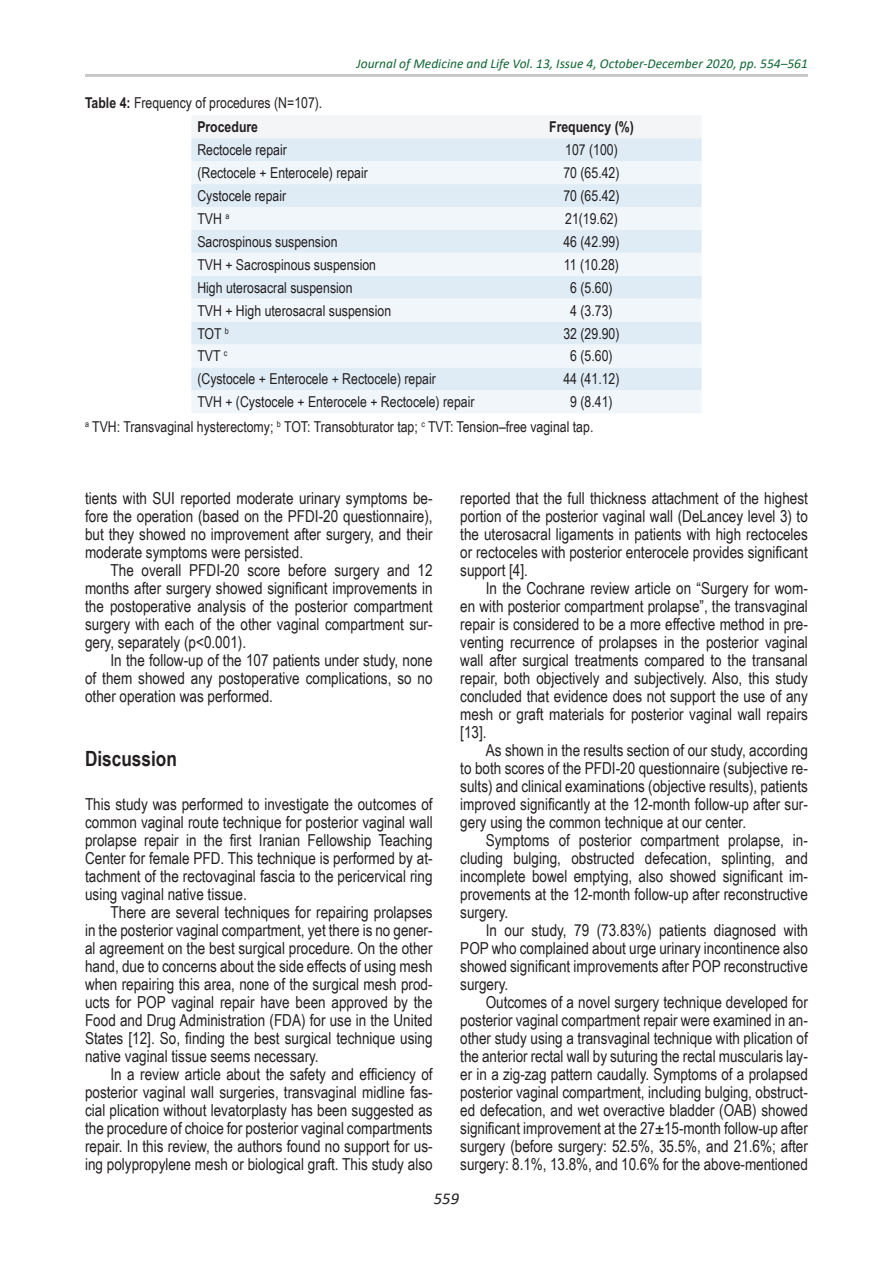
<style>
.page{position:relative;width:893px;height:1263px;background:#fff}
.page>*{position:absolute;margin:0;border:0;box-sizing:border-box;transform-origin:0 0}
.title_2{font:700 21px "Arial Narrow";color:#231f20}
.alineat{font:16.5px/18px "Arial Narrow";color:#231f20;text-align:justify}
.text{font:16.5px/18px "Arial Narrow";color:#231f20;text-align:justify}
.t1{font:italic 16.5px "Calibri";color:#231f20}
.scris_in_tabel{font:15px "Arial Narrow";color:#231f20}
.figure_legend{font:15px "Arial Narrow";color:#231f20}
.scris_in_tabel-2{font:700 15px "Arial Narrow";color:#231f20}
.t2{font:italic 13.5px "Calibri";color:#126635}
.s1{font-weight:700}
</style>
<div class="page">
<hr style="left:85px;top:74px;width:723px;height:3px;background:#c7c8ca">
<div style="left:192px;top:116px;width:509px;height:22px;background:#f4f5f6"></div>
<div style="left:191px;top:138px;width:511px;height:23px;background:#dfecf6"></div>
<svg style="left:191px;top:161px;width:511px;height:252px;fill:#f0f6fa"></svg>
<p class="t2" style="left:356px;top:54px;width:453px">Journal of Medicine and Life Vol. 13, Issue 4, October-December 2020, pp. 554–561</p>
<p class="figure_legend" style="left:85px;top:92px;width:239px"><span class="s1">Table 4:</span> Frequency of procedures (N=107).</p>
<p class="scris_in_tabel-2" style="left:197px;top:118px;width:62px">Procedure</p>
<p class="scris_in_tabel-2" style="left:549px;top:118px;width:86px">Frequency (%)</p>
<p class="scris_in_tabel" style="left:197px;top:139px;width:91px">Rectocele repair</p>
<p class="scris_in_tabel" style="left:565px;top:139px;width:54px">107 (100)</p>
<p class="scris_in_tabel" style="left:197px;top:162px;width:172px">(Rectocele + Enterocele) repair</p>
<p class="scris_in_tabel" style="left:563px;top:162px;width:58px">70 (65.42)</p>
<p class="scris_in_tabel" style="left:197px;top:185px;width:90px">Cystocele repair</p>
<p class="scris_in_tabel" style="left:563px;top:185px;width:58px">70 (65.42)</p>
<p class="scris_in_tabel" style="left:197px;top:208px;width:34px">TVH <sup>a</sup></p>
<p class="scris_in_tabel" style="left:565px;top:208px;width:54px">21(19.62)</p>
<p class="scris_in_tabel" style="left:197px;top:231px;width:142px">Sacrospinous suspension</p>
<p class="scris_in_tabel" style="left:563px;top:231px;width:58px">46 (42.99)</p>
<p class="scris_in_tabel" style="left:197px;top:253px;width:180px">TVH + Sacrospinous suspension</p>
<p class="scris_in_tabel" style="left:564px;top:253px;width:57px">11 (10.28)</p>
<p class="scris_in_tabel" style="left:197px;top:276px;width:157px">High uterosacral suspension</p>
<p class="scris_in_tabel" style="left:570px;top:276px;width:44px">6 (5.60)</p>
<p class="scris_in_tabel" style="left:197px;top:299px;width:195px">TVH + High uterosacral suspension</p>
<p class="scris_in_tabel" style="left:570px;top:299px;width:44px">4 (3.73)</p>
<p class="scris_in_tabel" style="left:197px;top:322px;width:33px">TOT <sup>b</sup></p>
<p class="scris_in_tabel" style="left:563px;top:322px;width:58px">32 (29.90)</p>
<p class="scris_in_tabel" style="left:197px;top:345px;width:32px">TVT <sup>c</sup></p>
<p class="scris_in_tabel" style="left:570px;top:345px;width:44px">6 (5.60)</p>
<p class="scris_in_tabel" style="left:197px;top:368px;width:240px">(Cystocele + Enterocele + Rectocele) repair</p>
<p class="scris_in_tabel" style="left:563px;top:368px;width:58px">44 (41.12)</p>
<p class="scris_in_tabel" style="left:197px;top:391px;width:279px">TVH + (Cystocele + Enterocele + Rectocele) repair</p>
<p class="scris_in_tabel" style="left:570px;top:391px;width:44px">9 (8.41)</p>
<p class="figure_legend" style="left:85px;top:415px;width:510px"><sup>a</sup> TVH: Transvaginal hysterectomy; <sup>b</sup> TOT: Transobturator tap; <sup>c</sup> TVT: Tension–free vaginal tap.</p>
<p class="alineat" style="left:85px;top:489px;width:349px">tients with SUI reported moderate urinary symptoms be&shy;fore the operation (based on the PFDI-20 questionnaire), but they showed no improvement after surgery, and their moderate symptoms were persisted.</p>
<p class="alineat" style="left:85px;top:561px;width:349px;text-indent:26px">The overall PFDI-20 score before surgery and 12 months after surgery showed significant improvements in the postoperative analysis of the posterior compartment surgery with each of the other vaginal compartment sur&shy;gery, separately (p&lt;0.001).</p>
<p class="alineat" style="left:85px;top:651px;width:349px;text-indent:26px">In the follow-up of the 107 patients under study, none of them showed any postoperative complications, so no other operation was performed.</p>
<p class="title_2" style="left:85px;top:742px;width:93px">Discussion</p>
<p class="text" style="left:85px;top:795px;width:349px">This study was performed to investigate the outcomes of common vaginal route technique for posterior vaginal wall prolapse repair in the first Iranian Fellowship Teaching Center for female PFD. This technique is performed by at&shy;tachment of the rectovaginal fascia to the pericervical ring using vaginal native tissue.</p>
<p class="alineat" style="left:85px;top:903px;width:349px;text-indent:26px">There are several techniques for repairing prolapses in the posterior vaginal compartment, yet there is no gener&shy;al agreement on the best surgical procedure. On the other hand, due to concerns about the side effects of using mesh when repairing this area, none of the surgical mesh prod&shy;ucts for POP vaginal repair have been approved by the Food and Drug Administration (FDA) for use in the United States [12]. So, finding the best surgical technique using native vaginal tissue seems necessary.</p>
<p class="alineat" style="left:85px;top:1065px;width:349px;text-indent:26px">In a review article about the safety and efficiency of posterior vaginal wall surgeries, transvaginal midline fas&shy;cial plication without levatorplasty has been suggested as the procedure of choice for posterior vaginal compartments repair. In this review, the authors found no support for us&shy;ing polypropylene mesh or biological graft. This study also</p>
<p class="alineat" style="left:460px;top:489px;width:349px">reported that the full thickness attachment of the highest portion of the posterior vaginal wall (DeLancey level 3) to the uterosacral ligaments in patients with high rectoceles or rectoceles with posterior enterocele provides significant support [4].</p>
<p class="alineat" style="left:460px;top:579px;width:349px;text-indent:26px">In the Cochrane review article on “Surgery for wom&shy;en with posterior compartment prolapse”, the transvaginal repair is considered to be a more effective method in pre&shy;venting recurrence of prolapses in the posterior vaginal wall after surgical treatments compared to the transanal repair, both objectively and subjectively. Also, this study concluded that evidence does not support the use of any mesh or graft materials for posterior vaginal wall repairs [13].</p>
<p class="alineat" style="left:460px;top:741px;width:349px;text-indent:26px">As shown in the results section of our study, according to both scores of the PFDI-20 questionnaire (subjective re&shy;sults) and clinical examinations (objective results), patients improved significantly at the 12-month follow-up after sur&shy;gery using the common technique at our center.</p>
<p class="alineat" style="left:460px;top:831px;width:349px;text-indent:26px">Symptoms of posterior compartment prolapse, in&shy;cluding bulging, obstructed defecation, splinting, and incomplete bowel emptying, also showed significant im&shy;provements at the 12-month follow-up after reconstructive surgery.</p>
<p class="alineat" style="left:460px;top:921px;width:349px;text-indent:26px">In our study, 79 (73.83%) patients diagnosed with POP who complained about urge urinary incontinence also showed significant improvements after POP reconstructive surgery.</p>
<p class="alineat" style="left:460px;top:993px;width:349px;text-indent:26px">Outcomes of a novel surgery technique developed for posterior vaginal compartment repair were examined in an&shy;other study using a transvaginal technique with plication of the anterior rectal wall by suturing the rectal muscularis lay&shy;er in a zig-zag pattern caudally. Symptoms of a prolapsed posterior vaginal compartment, including bulging, obstruct&shy;ed defecation, and wet overactive bladder (OAB) showed significant improvement at the 27±15-month follow-up after surgery (before surgery: 52.5%, 35.5%, and 21.6%; after surgery: 8.1%, 13.8%, and 10.6% for the above-mentioned</p>
<p class="t1" style="left:434px;top:1187px;width:27px">559</p>
</div>
